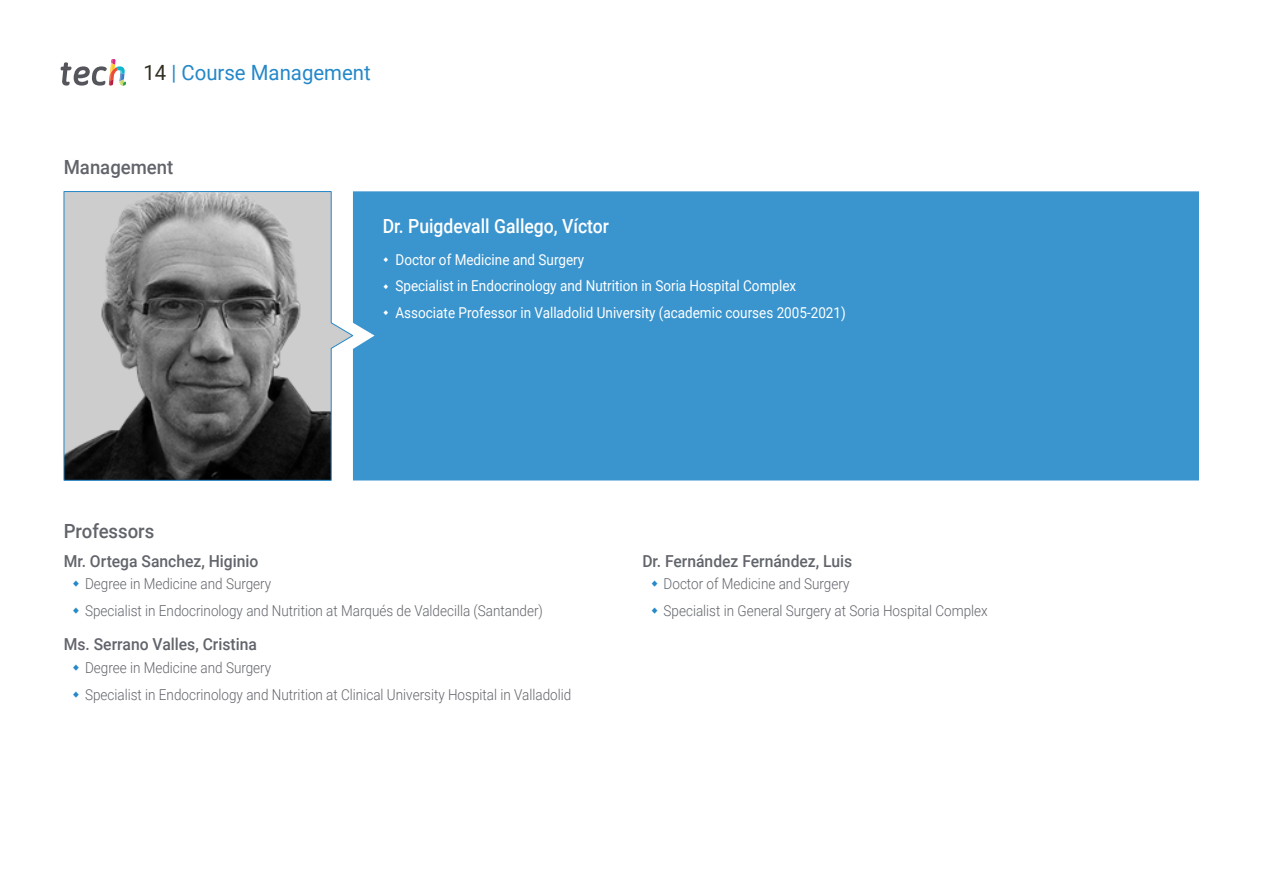
<style>
.page{position:relative;width:1263px;height:893px;background:#fff}
.page>*{position:absolute;margin:0;border:0;box-sizing:border-box;transform-origin:0 0}
.t1{font:21px "Roboto";color:#2488c9}
.t2{font:500 19.5px "Roboto";color:#fff;scale:.9 1}
.t3{font:500 19.5px "Roboto";color:#61646a;scale:.95 1}
.t4{font:500 16.5px "Roboto";color:#61646a;scale:.95 1}
.t5{font:300 15px/26.7px "Roboto";color:#61646a;scale:.9 1}
.t6{font:15px/26.7px "Roboto";color:#fff;scale:.9 1}
.s1{color:#312e20}
</style>
<div class="page">
<svg style="left:61px;top:59px;width:65px;height:27px"></svg>
<div style="left:353px;top:191px;width:846px;height:289px;background:#3a94ce"></div>
<svg style="left:64px;top:191px;width:289px;height:290px;background:#898a8b"></svg>
<svg style="left:384px;top:257px;width:4px;height:5px"></svg>
<svg style="left:384px;top:284px;width:4px;height:5px"></svg>
<svg style="left:384px;top:310px;width:4px;height:5px"></svg>
<h1 class="t1" style="left:144px;top:57px;width:229px"><span class="s1">14</span> | Course Management</h1>
<h2 class="t3" style="left:64px;top:154px;width:117px">Management</h2>
<h2 class="t2" style="left:383px;top:212px;width:253px">Dr. Puigdevall Gallego, Víctor</h2>
<p class="t6" style="left:395px;top:245px;width:502px">Doctor of Medicine and Surgery<br>Specialist in Endocrinology and Nutrition in Soria Hospital Complex<br>Associate Professor in Valladolid University (academic courses 2005-2021)</p>
<h2 class="t3" style="left:64px;top:517px;width:97px">Professors</h2>
<p class="t4" style="left:64px;top:550px;width:206px">Mr. Ortega Sanchez, Higinio</p>
<p class="t5" style="left:85px;top:570px;width:510px">Degree in Medicine and Surgery<br>Specialist in Endocrinology and Nutrition at Marqués de Valdecilla (Santander)</p>
<p class="t4" style="left:64px;top:633px;width:205px">Ms. Serrano Valles, Cristina</p>
<p class="t5" style="left:85px;top:654px;width:542px">Degree in Medicine and Surgery<br>Specialist in Endocrinology and Nutrition at Clinical University Hospital in Valladolid</p>
<p class="t4" style="left:642px;top:550px;width:223px">Dr. Fernández Fernández, Luis</p>
<p class="t5" style="left:664px;top:570px;width:362px">Doctor of Medicine and Surgery<br>Specialist in General Surgery at Soria Hospital Complex</p>
</div>
